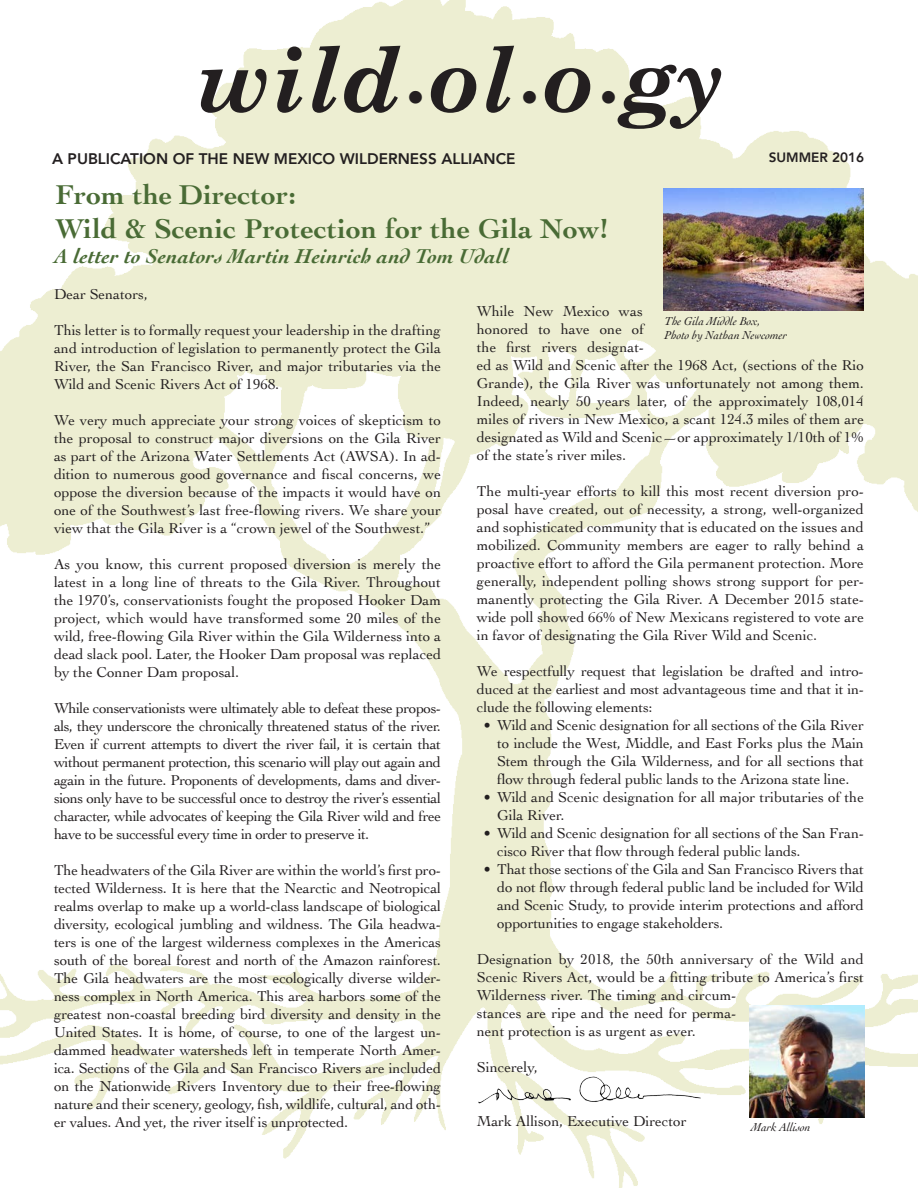
<style>
.page{position:relative;width:918px;height:1188px;background:#fff}
.page>*{position:absolute;margin:0;border:0;box-sizing:border-box;transform-origin:0 0}
.t1{font:italic 700 90px "Century Schoolbook";color:#231f20}
.t2{font:700 28.5px "Cochin";letter-spacing:.01em;color:#496b35}
.t3{font:italic 700 21px "Cochin";letter-spacing:.01em;color:#496b35}
.t4{font:800 15.3px "Avenir";color:#231f20}
.Body{font:15px/18px "Cochin";color:#231f20;text-align:justify}
.t5{font:800 13.5px "Avenir";color:#231f20}
.t6{font:italic 12px "Cochin";color:#231f20}
.s1{font-size:45px}
</style>
<div class="page">
<img style="left:0;top:0;width:918px;height:1188px">
<img style="left:476px;top:1075px;width:226px;height:30px">
<img style="left:663px;top:188px;width:201px;height:122px">
<img style="left:750px;top:1005px;width:114px;height:113px">
<p class="t1" style="left:196px;top:23px;width:528px">wild<span class="s1">•</span>ol<span class="s1">•</span>o<span class="s1">•</span>gy</p>
<p class="t4" style="left:52px;top:147px;width:465px">A PUBLICATION OF THE NEW MEXICO WILDERNESS ALLIANCE</p>
<p class="t5" style="left:769px;top:147px;width:97px">SUMMER 2016</p>
<p class="t2" style="left:55px;top:175px;width:242px">From the Director:</p>
<p class="t2" style="left:55px;top:209px;width:554px">Wild &amp; Scenic Protection for the Gila Now!</p>
<p class="t3" style="left:55px;top:242px;width:455px">A letter to Senators Martin Heinrich and Tom Udall</p>
<p class="Body" style="left:54px;top:285px;width:95px">Dear Senators,</p>
<p class="Body" style="left:54px;top:321px;width:389px">This letter is to formally request your leadership in the drafting and introduction of legislation to permanently protect the Gila River, the San Francisco River, and major tributaries via the Wild and Scenic Rivers Act of 1968.</p>
<p class="Body" style="left:54px;top:411px;width:389px">We very much appreciate your strong voices of skepticism to the proposal to construct major diversions on the Gila River as part of the Arizona Water Settlements Act (AWSA). In ad&shy;dition to numerous good governance and fiscal concerns, we oppose the diversion because of the impacts it would have on one of the Southwest’s last free-flowing rivers. We share your view that the Gila River is a “crown jewel of the Southwest.”</p>
<p class="Body" style="left:54px;top:555px;width:389px">As you know, this current proposed diversion is merely the latest in a long line of threats to the Gila River. Throughout the 1970’s, conservationists fought the proposed Hooker Dam project, which would have transformed some 20 miles of the wild, free-flowing Gila River within the Gila Wilderness into a dead slack pool. Later, the Hooker Dam proposal was replaced by the Conner Dam proposal.</p>
<p class="Body" style="left:54px;top:699px;width:389px">While conservationists were ultimately able to defeat these propos&shy;als, they underscore the chronically threatened status of the river.<br>Even if current attempts to divert the river fail, it is certain that without permanent protection, this scenario will play out again and again in the future. Proponents of developments, dams and diver&shy;sions only have to be successful once to destroy the river’s essential character, while advocates of keeping the Gila River wild and free have to be successful every time in order to preserve it.</p>
<p class="Body" style="left:54px;top:861px;width:389px">The headwaters of the Gila River are within the world’s first pro&shy;tected Wilderness. It is here that the Nearctic and Neotropical realms overlap to make up a world-class landscape of biological diversity, ecological jumbling and wildness. The Gila headwa&shy;ters is one of the largest wilderness complexes in the Americas south of the boreal forest and north of the Amazon rainforest.<br>The Gila headwaters are the most ecologically diverse wilder&shy;ness complex in North America. This area harbors some of the greatest non-coastal breeding bird diversity and density in the United States. It is home, of course, to one of the largest un&shy;dammed headwater watersheds left in temperate North Amer&shy;ica. Sections of the Gila and San Francisco Rivers are included on the Nationwide Rivers Inventory due to their free-flowing nature and their scenery, geology, fish, wildlife, cultural, and oth&shy;er values. And yet, the river itself is unprotected.</p>
<p class="Body" style="left:477px;top:301px;width:389px;text-align:left">While New Mexico was<br>honored to have one of<br>the first rivers designat-<br>ed as Wild and Scenic after the 1968 Act, (sections of the Rio Grande), the Gila River was unfortunately not among them.<br>Indeed, nearly 50 years later, of the approximately 108,014 miles of rivers in New Mexico, a scant 124.3 miles of them are designated as Wild and Scenic—or approximately 1/10th of 1% of the state’s river miles.</p>
<p class="Body" style="left:477px;top:481px;width:389px">The multi-year efforts to kill this most recent diversion pro&shy;posal have created, out of necessity, a strong, well-organized and sophisticated community that is educated on the issues and mobilized. Community members are eager to rally behind a proactive effort to afford the Gila permanent protection. More generally, independent polling shows strong support for per&shy;manently protecting the Gila River. A December 2015 state&shy;wide poll showed 66% of New Mexicans registered to vote are in favor of designating the Gila River Wild and Scenic.</p>
<p class="Body" style="left:477px;top:661px;width:389px">We respectfully request that legislation be drafted and intro&shy;duced at the earliest and most advantageous time and that it in&shy;clude the following elements:</p>
<p class="Body" style="left:497px;top:715px;width:368px;text-indent:-14px">• Wild and Scenic designation for all sections of the Gila River to include the West, Middle, and East Forks plus the Main Stem through the Gila Wilderness, and for all sections that flow through federal public lands to the Arizona state line.</p>
<p class="Body" style="left:497px;top:787px;width:368px;text-indent:-14px">• Wild and Scenic designation for all major tributaries of the<br>Gila River.</p>
<p class="Body" style="left:497px;top:823px;width:368px;text-indent:-14px">• Wild and Scenic designation for all sections of the San Fran&shy;cisco River that flow through federal public lands.</p>
<p class="Body" style="left:497px;top:859px;width:368px;text-indent:-14px">• That those sections of the Gila and San Francisco Rivers that do not flow through federal public land be included for Wild and Scenic Study, to provide interim protections and afford opportunities to engage stakeholders.</p>
<p class="Body" style="left:477px;top:949px;width:389px;text-align:left">Designation by 2018, the 50th anniversary of the Wild and Scenic Rivers Act, would be a fitting tribute to America’s first Wilderness river. The timing and circum-<br>stances are ripe and the need for perma-<br>nent protection is as urgent as ever.</p>
<p class="Body" style="left:477px;top:1057px;width:62px">Sincerely,</p>
<p class="Body" style="left:477px;top:1111px;width:211px">Mark Allison, Executive Director</p>
<p class="t6" style="left:664px;top:313px;width:97px">The Gila Middle Box,</p>
<p class="t6" style="left:664px;top:327px;width:124px">Photo by Nathan Newcomer</p>
<p class="t6" style="left:751px;top:1119px;width:61px">Mark Allison</p>
</div>
